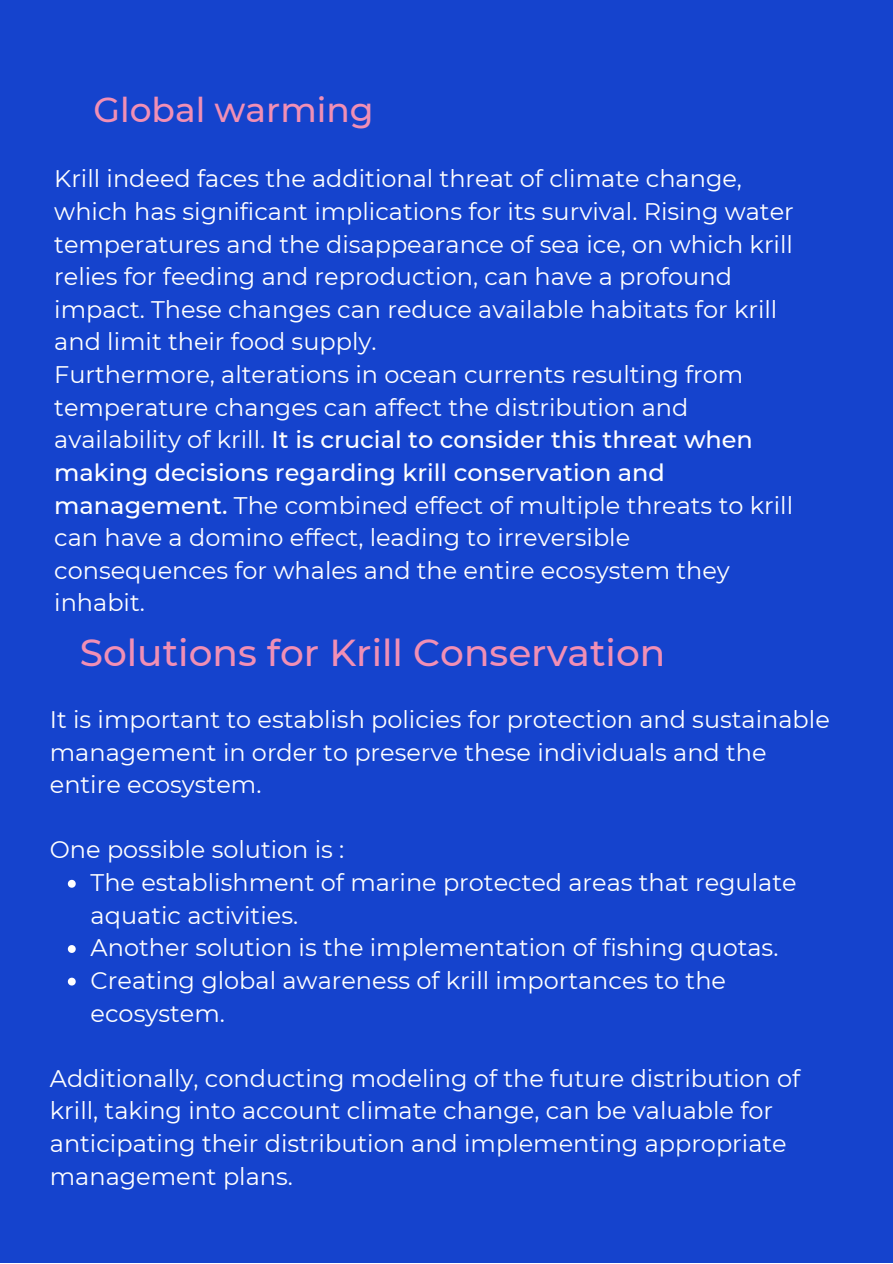
<style>
.page{position:relative;width:893px;height:1264px;background:#fff}
.page>*{position:absolute;margin:0;border:0;box-sizing:border-box;transform-origin:0 0}
.t1{font:500 37.5px "Montserrat";color:#f18fb5}
.t2{font:500 34.5px "Montserrat";color:#f18fb5}
.t3{font:24px/32.5px "Montserrat";color:#fff}
.s1{font-weight:500}
</style>
<div class="page">
<div style="left:0;top:0;width:892px;height:1262px;background:#1543cd"></div>
<svg style="left:68px;top:879px;width:8px;height:8px"></svg>
<svg style="left:68px;top:945px;width:8px;height:7px"></svg>
<svg style="left:68px;top:977px;width:8px;height:8px"></svg>
<p class="t2" style="left:93px;top:88px;width:282px">Global warming</p>
<p class="t3" style="left:54px;top:162px;width:741px">Krill indeed faces the additional threat of climate change, which has significant implications for its survival. Rising water temperatures and the disappearance of sea ice, on which krill relies for feeding and reproduction, can have a profound impact. These changes can reduce available habitats for krill and limit their food supply.</p>
<p class="t3" style="left:54px;top:358px;width:740px">Furthermore, alterations in ocean currents resulting from temperature changes can affect the distribution and availability of krill. <span class="s1">It is crucial to consider this threat when making decisions regarding krill conservation and management.</span> The combined effect of multiple threats to krill can have a domino effect, leading to irreversible consequences for whales and the entire ecosystem they inhabit.</p>
<p class="t1" style="left:80px;top:629px;width:587px">Solutions for Krill Conservation</p>
<p class="t3" style="left:50px;top:703px;width:781px">It is important to establish policies for protection and sustainable management in order to preserve these individuals and the entire ecosystem.</p>
<p class="t3" style="left:50px;top:833px;width:296px">One possible solution is :</p>
<p class="t3" style="left:91px;top:866px;width:707px">The establishment of marine protected areas that regulate aquatic activities.</p>
<p class="t3" style="left:91px;top:931px;width:689px">Another solution is the implementation of fishing quotas.</p>
<p class="t3" style="left:91px;top:964px;width:637px">Creating global awareness of krill importances to the ecosystem.</p>
<p class="t3" style="left:50px;top:1061px;width:752px">Additionally, conducting modeling of the future distribution of krill, taking into account climate change, can be valuable for anticipating their distribution and implementing appropriate management plans.</p>
</div>
